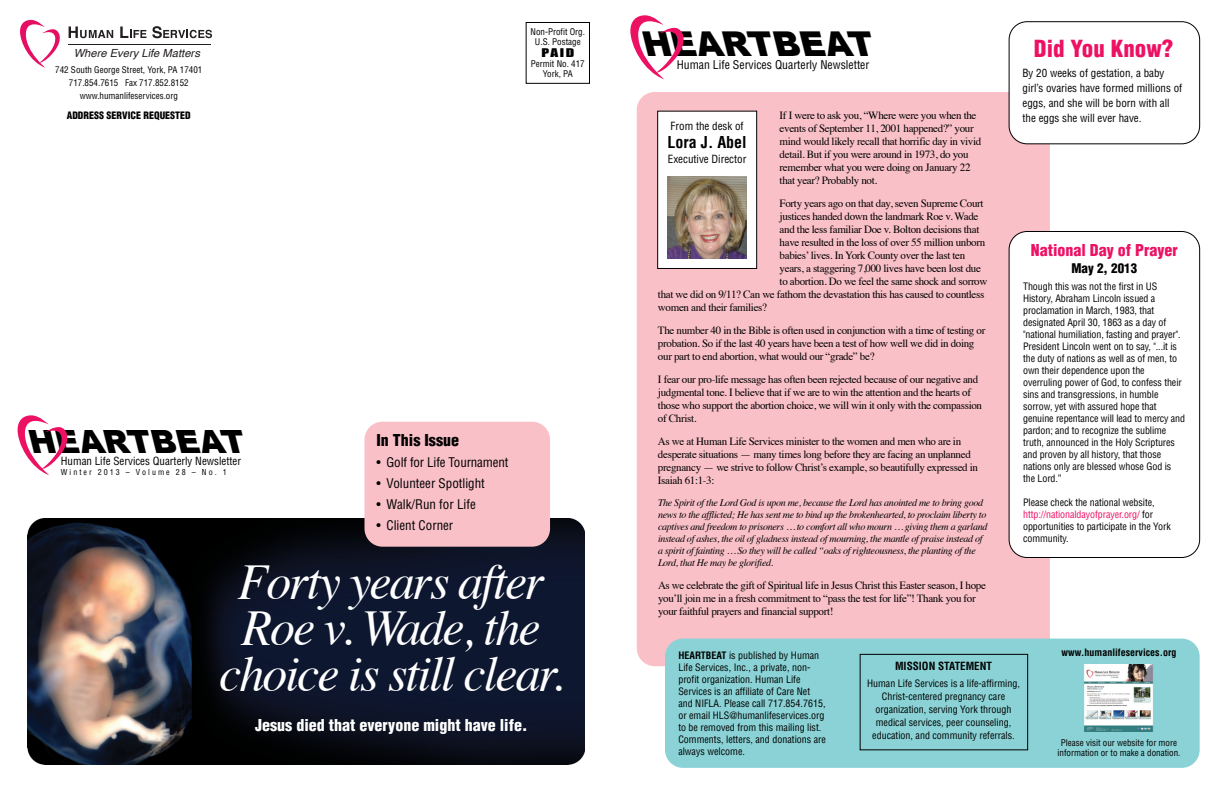
<style>
.page{position:relative;width:1224px;height:792px;background:#fff}
.page>*{position:absolute;margin:0;border:0;box-sizing:border-box;transform-origin:0 0}
.t1{font:italic 50px/46px "Times";letter-spacing:-.04em;color:#fff;text-align:center}
.t2{font:italic 900 34.2px "Arial";color:#000}
.t3{font:italic 900 32px "Arial";color:#000}
.t4{font:900 condensed 23px "Helvetica";color:#ed1164}
.t5{font:900 condensed 16px "Helvetica";color:#fff}
.t6{font:900 condensed 16px "Helvetica";color:#ed1164}
.t7{font:900 condensed 16px "Helvetica";color:#000}
.t8{font:700 condensed 16px "Helvetica";color:#000}
.t9{font:condensed 13px "Helvetica";color:#000}
.t10{font:900 condensed 13px "Helvetica";color:#000}
.t11{font:condensed 11.8px "Helvetica";color:#000}
.t12{font:italic 11.2px "Helvetica";color:#231f20}
.t13{font:11px/13px "Times";letter-spacing:-.03em;color:#000}
.t14{font:condensed 11px/15px "Helvetica";color:#000}
.t15{font:700 condensed 11px "Helvetica";color:#000}
.t16{font:11px "Impact";color:#000;scale:1.4 1}
.t17{font:condensed 10px/12px "Helvetica";letter-spacing:-.01em;color:#000}
.t18{font:italic 10px/12px "Times";letter-spacing:-.03em;color:#000}
.t19{font:700 condensed 10px "Helvetica";color:#000}
.t20{font:900 condensed 10px "Helvetica";color:#000}
.t21{font:condensed 9px/10px "Helvetica";color:#000;text-align:center}
.t22{font:condensed 8px "Helvetica";letter-spacing:.25em;color:#000}
.s1{color:#ed1164}
.s2{font-weight:700}
</style>
<div class="page">
<svg style="left:18px;top:415px;width:50px;height:60px"></svg>
<svg style="left:630px;top:15px;width:54px;height:64px"></svg>
<div style="left:526px;top:22px;width:64px;height:62px;border:1px solid #000"></div>
<div style="left:637px;top:92px;width:413px;height:574px;background:#f9c0c7;border-radius:18px"></div>
<div style="left:665px;top:639px;width:535px;height:129px;background:#8ad2d5;border-radius:18px"></div>
<div style="left:1009px;top:22px;width:191px;height:122px;background:#fff;border-radius:18px"></div>
<div style="left:1009px;top:21px;width:191px;height:123px;border:1px solid #000;border-radius:18px"></div>
<div style="left:1009px;top:232px;width:191px;height:326px;background:#fff;border-radius:18px"></div>
<div style="left:1009px;top:231px;width:191px;height:327px;border:1px solid #000;border-radius:18px"></div>
<img style="left:1084px;top:664px;width:69px;height:67px">
<div style="left:860px;top:654px;width:168px;height:96px;border:1px solid #000"></div>
<div style="left:658px;top:111px;width:99px;height:157px;background:#fff"></div>
<div style="left:657px;top:111px;width:100px;height:158px;border:1px solid #000"></div>
<img style="left:27px;top:518px;width:558px;height:246px">
<div style="left:365px;top:422px;width:185px;height:125px;background:#f9c0c7;border-radius:18px"></div>
<svg style="left:20px;top:20px;width:93px;height:48px"></svg>
<svg style="left:120px;top:26px;width:92px;height:12px"></svg>
<hr style="left:68px;top:44px;width:143px;height:1px;background:#231f20">
<img style="left:667px;top:176px;width:80px;height:82px">
<p class="t12" style="left:74px;top:44px;width:128px">Where Every Life Matters</p>
<p class="t21" style="left:55px;top:63px;width:149px;line-height:13px">742 South George Street, York, PA 17401<br>717.854.7615 Fax 717.852.8152 www.humanlifeservices.org</p>
<p class="t20" style="left:67px;top:109px;width:125px">ADDRESS SERVICE REQUESTED</p>
<h3 class="t3" style="left:32px;top:419px;width:229px">HEARTBEAT</h3>
<p class="t14" style="left:61px;top:454px;width:182px">Human Life Services Quarterly Newsletter</p>
<p class="t22" style="left:61px;top:467px;width:167px">Winter 2013 – Volume 28 – No. 1</p>
<p class="t21" style="left:531px;top:27px;width:56px">Non-Profit Org.<br>U.S. Postage</p>
<p class="t16" style="left:541px;top:44px;width:25px">PAID</p>
<p class="t21" style="left:531px;top:59px;width:55px">Permit No. 417<br>York, PA</p>
<h3 class="t7" style="left:377px;top:430px;width:84px">In This Issue</h3>
<p class="t9" style="left:377px;top:454px;width:134px">• Golf for Life Tournament</p>
<p class="t9" style="left:377px;top:475px;width:110px">• Volunteer Spotlight</p>
<p class="t9" style="left:377px;top:496px;width:101px">• Walk/Run for Life</p>
<p class="t9" style="left:377px;top:517px;width:78px">• Client Corner</p>
<h1 class="t1" style="left:219px;top:556px;width:346px">Forty years after<br>Roe v. Wade, the choice is still clear.</h1>
<h3 class="t5" style="left:255px;top:715px;width:274px">Jesus died that everyone might have life.</h3>
<h2 class="t2" style="left:646px;top:19px;width:244px">HEARTBEAT</h2>
<p class="t11" style="left:677px;top:57px;width:194px">Human Life Services Quarterly Newsletter</p>
<p class="t13" style="left:780px;top:108px;width:203px">If I were to ask you, “Where were you when the events of September 11, 2001 happened?” your mind would likely recall that horrific day in vivid detail. But if you were around in 1973, do you remember what you were doing on January 22 that year? Probably not.</p>
<p class="t13" style="left:780px;top:196px;width:206px">Forty years ago on that day, seven Supreme Court</p>
<p class="t13" style="left:780px;top:209px;width:200px">justices handed down the landmark Roe v. Wade</p>
<p class="t13" style="left:780px;top:222px;width:201px">and the less familiar Doe v. Bolton decisions that</p>
<p class="t13" style="left:780px;top:235px;width:207px">have resulted in the loss of over 55 million unborn</p>
<p class="t13" style="left:780px;top:248px;width:187px">babies’ lives. In York County over the last ten</p>
<p class="t13" style="left:780px;top:261px;width:203px">years, a staggering 7,000 lives have been lost due</p>
<p class="t13" style="left:780px;top:274px;width:209px">to abortion. Do we feel the same shock and sorrow</p>
<p class="t13" style="left:658px;top:287px;width:328px">that we did on 9/11? Can we fathom the devastation this has caused to countless</p>
<p class="t13" style="left:658px;top:300px;width:111px">women and their families?</p>
<p class="t13" style="left:658px;top:323px;width:329px">The number 40 in the Bible is often used in conjunction with a time of testing or probation. So if the last 40 years have been a test of how well we did in doing our part to end abortion, what would our “grade” be?</p>
<p class="t13" style="left:658px;top:372px;width:326px">I fear our pro-life message has often been rejected because of our negative and judgmental tone. I believe that if we are to win the attention and the hearts of those who support the abortion choice, we will win it only with the compassion of Christ.</p>
<p class="t13" style="left:658px;top:434px;width:322px">As we at Human Life Services minister to the women and men who are in desperate situations — many times long before they are facing an unplanned pregnancy — we strive to follow Christ’s example, so beautifully expressed in Isaiah 61:1-3:</p>
<p class="t18" style="left:658px;top:496px;width:331px">The Spirit of the Lord God is upon me, because the Lord has anointed me to bring good news to the afflicted; He has sent me to bind up the brokenhearted, to proclaim liberty to captives and freedom to prisoners … to comfort all who mourn … giving them a garland instead of ashes, the oil of gladness instead of mourning, the mantle of praise instead of a spirit of fainting … So they will be called “oaks of righteousness, the planting of the Lord, that He may be glorified.</p>
<p class="t13" style="left:658px;top:578px;width:329px">As we celebrate the gift of Spiritual life in Jesus Christ this Easter season, I hope you’ll join me in a fresh commitment to “pass the test for life”! Thank you for your faithful prayers and financial support!</p>
<p class="t14" style="left:671px;top:118px;width:75px">From the desk of</p>
<h3 class="t8" style="left:668px;top:132px;width:81px">Lora J. Abel</h3>
<p class="t14" style="left:668px;top:151px;width:80px">Executive Director</p>
<h3 class="t4" style="left:1034px;top:34px;width:141px">Did You Know?</h3>
<p class="t14" style="left:1023px;top:65px;width:161px">By 20 weeks of gestation, a baby girl’s ovaries have formed millions of eggs, and she will be born with all the eggs she will ever have.</p>
<h3 class="t6" style="left:1031px;top:240px;width:149px">National Day of Prayer</h3>
<p class="t10" style="left:1072px;top:260px;width:67px">May 2, 2013</p>
<p class="t17" style="left:1023px;top:280px;width:164px">Though this was not the first in US History, Abraham Lincoln issued a proclamation in March, 1983, that designated April 30, 1863 as a day of "national humiliation, fasting and prayer".<br>President Lincoln went on to say, "...it is the duty of nations as well as of men, to own their dependence upon the overruling power of God, to confess their sins and transgressions, in humble sorrow, yet with assured hope that genuine repentance will lead to mercy and pardon; and to recognize the sublime truth, announced in the Holy Scriptures and proven by all history, that those nations only are blessed whose God is the Lord.”</p>
<p class="t17" style="left:1023px;top:496px;width:149px">Please check the national website, <span class="s1">http://nationaldayofprayer.org/</span> for opportunities to participate in the York community.</p>
<p class="t17" style="left:678px;top:649px;width:149px"><span class="s2">HEARTBEAT</span> is published by Human Life Services, Inc., a private, non&shy;profit organization. Human Life Services is an affiliate of Care Net and NIFLA. Please call 717.854.7615, or email HLS@humanlifeservices.org to be removed from this mailing list.<br>Comments, letters, and donations are always welcome.</p>
<p class="t15" style="left:895px;top:659px;width:98px">MISSION STATEMENT</p>
<p class="t17" style="left:867px;top:677px;width:154px;line-height:13px;text-align:center">Human Life Services is a life-affirming, Christ-centered pregnancy care organization, serving York through medical services, peer counseling, education, and community referrals.</p>
<p class="t19" style="left:1062px;top:646px;width:116px">www.humanlifeservices.org</p>
<p class="t21" style="left:1058px;top:737px;width:124px">Please visit our website for more information or to make a donation.</p>
</div>
